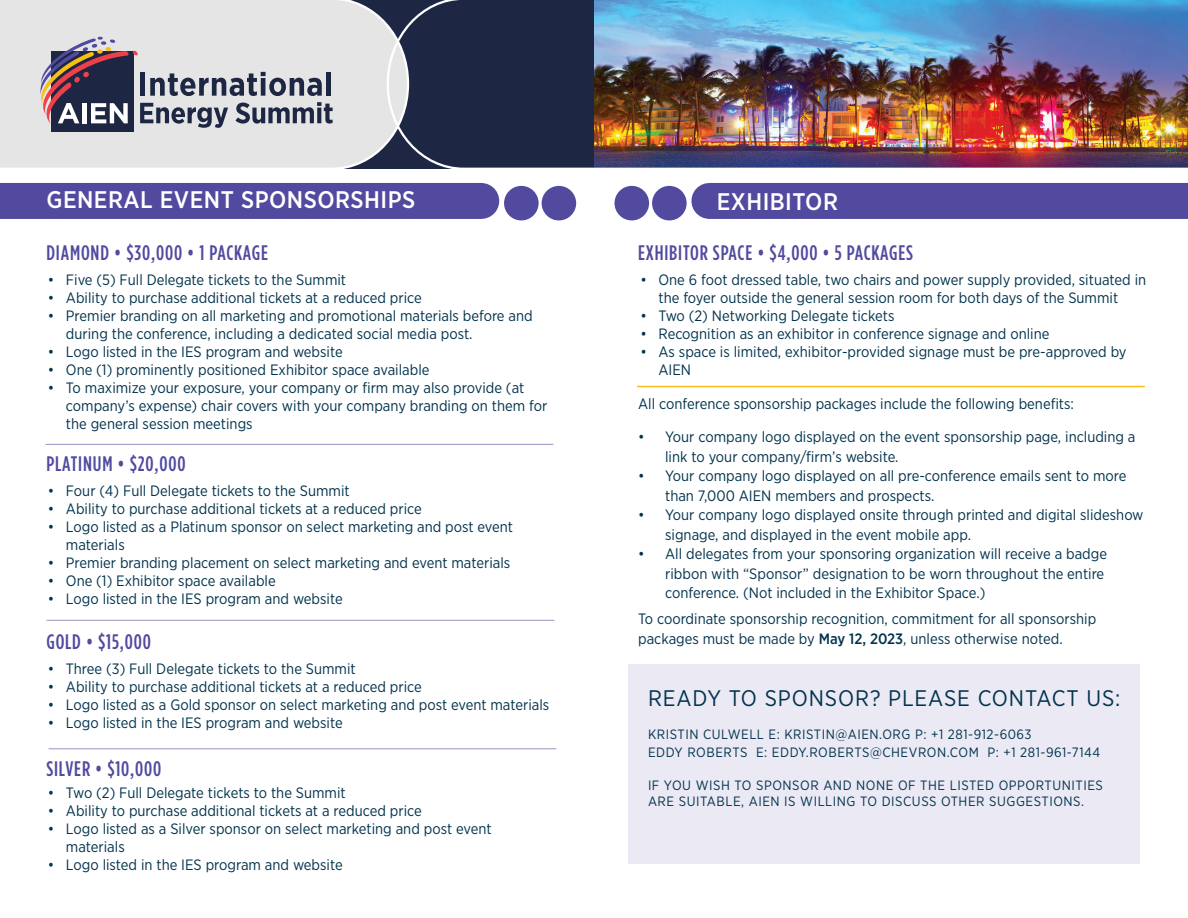
<style>
.page{position:relative;width:1188px;height:918px;background:#fff}
.page>*{position:absolute;margin:0;border:0;box-sizing:border-box;transform-origin:0 0}
.t1{font:500 24px "Gotham Narrow";letter-spacing:.02em;color:#fff}
.t2{font:22.5px "Gotham Narrow";letter-spacing:.04em;color:#02334d}
.t3{font:500 21px "Gotham Condensed";letter-spacing:.04em;color:#514a9f}
.t4{font:15px/18px "Gotham Narrow";color:#02334d}
.t5{font:13.5px/18px "Gotham Narrow";letter-spacing:.04em;color:#02334d}
.s1{font-weight:500}
</style>
<div class="page">
<div style="left:0;top:183px;width:481px;height:36px;background:#514a9f"></div>
<div style="left:504px;top:186px;width:35px;height:34px;background:#514a9f;border-radius:50%"></div>
<div style="left:542px;top:186px;width:34px;height:34px;background:#514a9f;border-radius:50%"></div>
<div style="left:629px;top:665px;width:511px;height:199px;background:#eae9f4"></div>
<div style="left:0;top:0;width:385px;height:169px;background:#e6e5e5"></div>
<img style="left:385px;top:0;width:803px;height:169px">
<div style="left:52px;top:51px;width:82px;height:81px;background:#1d2743"></div>
<svg style="left:41px;top:37px;width:292px;height:91px"></svg>
<div style="left:709px;top:183px;width:479px;height:36px;background:#514a9f"></div>
<div style="left:652px;top:186px;width:35px;height:34px;background:#514a9f;border-radius:50%"></div>
<div style="left:615px;top:186px;width:34px;height:34px;background:#514a9f;border-radius:50%"></div>
<hr style="left:46px;top:444px;width:507px;height:1px;background:#9a92c6">
<hr style="left:47px;top:620px;width:507px;height:1px;background:#9a92c6">
<hr style="left:49px;top:749px;width:507px;height:1px;background:#9a92c6">
<hr style="left:637px;top:386px;width:508px;height:1px;background:#f7bf15">
<h1 class="t1" style="left:46px;top:184px;width:370px">GENERAL EVENT SPONSORSHIPS</h1>
<h3 class="t3" style="left:46px;top:241px;width:223px">DIAMOND • $30,000 • 1 PACKAGE</h3>
<p class="t4" style="left:48px;top:271px;width:300px">• Five (5) Full Delegate tickets to the Summit</p>
<p class="t4" style="left:48px;top:289px;width:375px">• Ability to purchase additional tickets at a reduced price</p>
<p class="t4" style="left:66px;top:307px;width:468px;text-indent:-18px">• Premier branding on all marketing and promotional materials before and during the conference, including a dedicated social media post.</p>
<p class="t4" style="left:48px;top:343px;width:296px">• Logo listed in the IES program and website</p>
<p class="t4" style="left:48px;top:361px;width:383px">• One (1) prominently positioned Exhibitor space available</p>
<p class="t4" style="left:66px;top:379px;width:483px;text-indent:-18px">• To maximize your exposure, your company or firm may also provide (at company’s expense) chair covers with your company branding on them for the general session meetings</p>
<h3 class="t3" style="left:46px;top:452px;width:141px">PLATINUM • $20,000</h3>
<p class="t4" style="left:48px;top:481px;width:303px">• Four (4) Full Delegate tickets to the Summit</p>
<p class="t4" style="left:48px;top:499px;width:375px">• Ability to purchase additional tickets at a reduced price</p>
<p class="t4" style="left:66px;top:517px;width:449px;text-indent:-18px">• Logo listed as a Platinum sponsor on select marketing and post event materials</p>
<p class="t4" style="left:48px;top:553px;width:464px">• Premier branding placement on select marketing and event materials</p>
<p class="t4" style="left:48px;top:571px;width:229px">• One (1) Exhibitor space available</p>
<p class="t4" style="left:48px;top:589px;width:296px">• Logo listed in the IES program and website</p>
<h3 class="t3" style="left:46px;top:630px;width:106px">GOLD • $15,000</h3>
<p class="t4" style="left:48px;top:659px;width:309px">• Three (3) Full Delegate tickets to the Summit</p>
<p class="t4" style="left:48px;top:677px;width:375px">• Ability to purchase additional tickets at a reduced price</p>
<p class="t4" style="left:48px;top:695px;width:503px">• Logo listed as a Gold sponsor on select marketing and post event materials</p>
<p class="t4" style="left:48px;top:713px;width:296px">• Logo listed in the IES program and website</p>
<h3 class="t3" style="left:46px;top:757px;width:116px">SILVER • $10,000</h3>
<p class="t4" style="left:48px;top:784px;width:299px">• Two (2) Full Delegate tickets to the Summit</p>
<p class="t4" style="left:48px;top:802px;width:375px">• Ability to purchase additional tickets at a reduced price</p>
<p class="t4" style="left:66px;top:820px;width:427px;text-indent:-18px">• Logo listed as a Silver sponsor on select marketing and post event materials</p>
<p class="t4" style="left:48px;top:856px;width:296px">• Logo listed in the IES program and website</p>
<h1 class="t1" style="left:717px;top:186px;width:123px">EXHIBITOR</h1>
<h3 class="t3" style="left:638px;top:241px;width:276px">EXHIBITOR SPACE • $4,000 • 5 PACKAGES</h3>
<p class="t4" style="left:659px;top:271px;width:489px;text-indent:-18px">• One 6 foot dressed table, two chairs and power supply provided, situated in the foyer outside the general session room for both days of the Summit</p>
<p class="t4" style="left:641px;top:307px;width:255px">• Two (2) Networking Delegate tickets</p>
<p class="t4" style="left:641px;top:325px;width:410px">• Recognition as an exhibitor in conference signage and online</p>
<p class="t4" style="left:659px;top:343px;width:470px;text-indent:-18px">• As space is limited, exhibitor-provided signage must be pre-approved by<br>AIEN</p>
<p class="t4" style="left:638px;top:395px;width:437px">All conference sponsorship packages include the following benefits:</p>
<p class="t4" style="left:665px;top:427px;width:472px;line-height:19.5px;text-indent:-27px">• Your company logo displayed on the event sponsorship page, including a link to your company/firm’s website.</p>
<p class="t4" style="left:665px;top:466px;width:463px;line-height:19.5px;text-indent:-27px">• Your company logo displayed on all pre-conference emails sent to more than 7,000 AIEN members and prospects.</p>
<p class="t4" style="left:665px;top:505px;width:480px;line-height:19.5px;text-indent:-27px">• Your company logo displayed onsite through printed and digital slideshow signage, and displayed in the event mobile app.</p>
<p class="t4" style="left:665px;top:544px;width:443px;line-height:19.5px;text-indent:-27px">• All delegates from your sponsoring organization will receive a badge ribbon with “Sponsor” designation to be worn throughout the entire conference. (Not included in the Exhibitor Space.)</p>
<p class="t4" style="left:638px;top:609px;width:460px;line-height:19.5px">To coordinate sponsorship recognition, commitment for all sponsorship packages must be made by <span class="s1">May 12, 2023</span>, unless otherwise noted.</p>
<h2 class="t2" style="left:648px;top:684px;width:474px">READY TO SPONSOR? PLEASE CONTACT US:</h2>
<p class="t5" style="left:648px;top:725px;width:454px">KRISTIN CULWELL E: KRISTIN@AIEN.ORG P: +1 281-912-6063<br>EDDY ROBERTS E: EDDY.ROBERTS@CHEVRON.COM P: +1 281-961-7144</p>
<p class="t5" style="left:648px;top:776px;width:457px;line-height:16.5px">IF YOU WISH TO SPONSOR AND NONE OF THE LISTED OPPORTUNITIES<br>ARE SUITABLE, AIEN IS WILLING TO DISCUSS OTHER SUGGESTIONS.</p>
</div>
